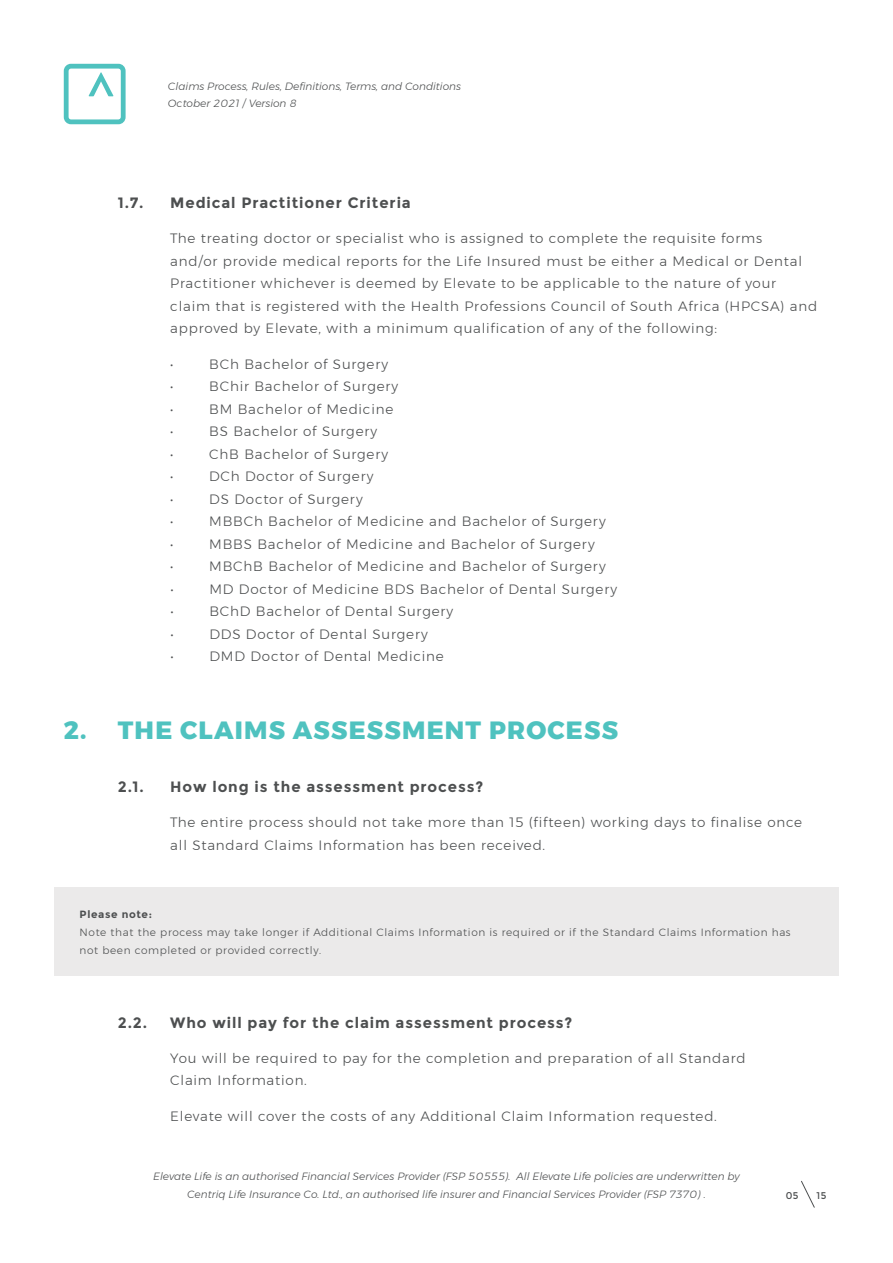
<style>
.page{position:relative;width:893px;height:1263px;background:#fff}
.page>*{position:absolute;margin:0;border:0;box-sizing:border-box;transform-origin:0 0}
.t1{font:800 24.9px "Montserrat";letter-spacing:.05em;color:#4fc2bf}
.t2{font:700 15px "Montserrat";letter-spacing:.06em;color:#4d4f50}
.t3{font:300 13.5px/22.5px "Montserrat";letter-spacing:.06em;color:#4d4f50}
.t4{font:italic 300 10.5px/17.7px "Montserrat";color:#4d4f50}
.t5{font:300 10.5px/18px "Montserrat";letter-spacing:.06em;color:#4d4f50}
.t6{font:700 10.5px "Montserrat";letter-spacing:.06em;color:#4d4f50}
.t7{font:9.75px "Montserrat";color:#4d4f50}
</style>
<div class="page">
<svg style="left:89px;top:72px;width:24px;height:24px"></svg>
<div style="left:64px;top:64px;width:62px;height:60px;border:5px solid #4fc2bf;border-radius:5px"></div>
<div style="left:54px;top:887px;width:785px;height:88px;background:#ebeaea"></div>
<svg style="left:801px;top:1180px;width:14px;height:28px"></svg>
<p class="t4" style="left:168px;top:77px;width:295px">Claims Process, Rules, Definitions, Terms, and Conditions<br>October 2021 / Version 8</p>
<p class="t2" style="left:118px;top:194px;width:27px">1.7.</p>
<p class="t2" style="left:170px;top:194px;width:242px">Medical Practitioner Criteria</p>
<p class="t3" style="left:170px;top:227px;width:648px">The treating doctor or specialist who is assigned to complete the requisite forms<br>and/or provide medical reports for the Life Insured must be either a Medical or Dental Practitioner whichever is deemed by Elevate to be applicable to the nature of your claim that is registered with the Health Professions Council of South Africa (HPCSA) and approved by Elevate, with a minimum qualification of any of the following:</p>
<p class="t3" style="left:170px;top:352px;width:5px">•</p>
<p class="t3" style="left:209px;top:352px;width:180px">BCh Bachelor of Surgery</p>
<p class="t3" style="left:170px;top:375px;width:5px">•</p>
<p class="t3" style="left:209px;top:375px;width:191px">BChir Bachelor of Surgery</p>
<p class="t3" style="left:170px;top:397px;width:5px">•</p>
<p class="t3" style="left:209px;top:397px;width:185px">BM Bachelor of Medicine</p>
<p class="t3" style="left:170px;top:420px;width:5px">•</p>
<p class="t3" style="left:209px;top:420px;width:169px">BS Bachelor of Surgery</p>
<p class="t3" style="left:170px;top:442px;width:5px">•</p>
<p class="t3" style="left:209px;top:442px;width:180px">ChB Bachelor of Surgery</p>
<p class="t3" style="left:170px;top:465px;width:5px">•</p>
<p class="t3" style="left:209px;top:465px;width:166px">DCh Doctor of Surgery</p>
<p class="t3" style="left:170px;top:487px;width:5px">•</p>
<p class="t3" style="left:209px;top:487px;width:155px">DS Doctor of Surgery</p>
<p class="t3" style="left:170px;top:510px;width:5px">•</p>
<p class="t3" style="left:209px;top:510px;width:398px">MBBCh Bachelor of Medicine and Bachelor of Surgery</p>
<p class="t3" style="left:170px;top:532px;width:5px">•</p>
<p class="t3" style="left:209px;top:532px;width:387px">MBBS Bachelor of Medicine and Bachelor of Surgery</p>
<p class="t3" style="left:170px;top:555px;width:5px">•</p>
<p class="t3" style="left:209px;top:555px;width:398px">MBChB Bachelor of Medicine and Bachelor of Surgery</p>
<p class="t3" style="left:170px;top:577px;width:5px">•</p>
<p class="t3" style="left:209px;top:577px;width:409px">MD Doctor of Medicine BDS Bachelor of Dental Surgery</p>
<p class="t3" style="left:170px;top:600px;width:5px">•</p>
<p class="t3" style="left:209px;top:600px;width:245px">BChD Bachelor of Dental Surgery</p>
<p class="t3" style="left:170px;top:622px;width:5px">•</p>
<p class="t3" style="left:209px;top:622px;width:220px">DDS Doctor of Dental Surgery</p>
<p class="t3" style="left:170px;top:645px;width:5px">•</p>
<p class="t3" style="left:209px;top:645px;width:236px">DMD Doctor of Dental Medicine</p>
<h1 class="t1" style="left:64px;top:710px;width:556px">2. THE CLAIMS ASSESSMENT PROCESS</h1>
<p class="t2" style="left:118px;top:777px;width:28px">2.1.</p>
<p class="t2" style="left:170px;top:777px;width:314px">How long is the assessment process?</p>
<p class="t3" style="left:170px;top:811px;width:633px">The entire process should not take more than 15 (fifteen) working days to finalise once all Standard Claims Information has been received.</p>
<p class="t6" style="left:80px;top:908px;width:74px">Please note:</p>
<p class="t5" style="left:80px;top:923px;width:713px">Note that the process may take longer if Additional Claims Information is required or if the Standard Claims Information has not been completed or provided correctly.</p>
<p class="t2" style="left:118px;top:1013px;width:31px">2.2.</p>
<p class="t2" style="left:170px;top:1013px;width:404px">Who will pay for the claim assessment process?</p>
<p class="t3" style="left:170px;top:1047px;width:577px">You will be required to pay for the completion and preparation of all Standard<br>Claim Information.</p>
<p class="t3" style="left:170px;top:1104px;width:548px">Elevate will cover the costs of any Additional Claim Information requested.</p>
<p class="t4" style="left:153px;top:1167px;width:588px;text-align:center">Elevate Life is an authorised Financial Services Provider (FSP 50555). All Elevate Life policies are underwritten by<br>Centriq Life Insurance Co. Ltd., an authorised life insurer and Financial Services Provider (FSP 7370) .</p>
<p class="t7" style="left:786px;top:1190px;width:14px">05</p>
<p class="t7" style="left:816px;top:1190px;width:11px">15</p>
</div>
